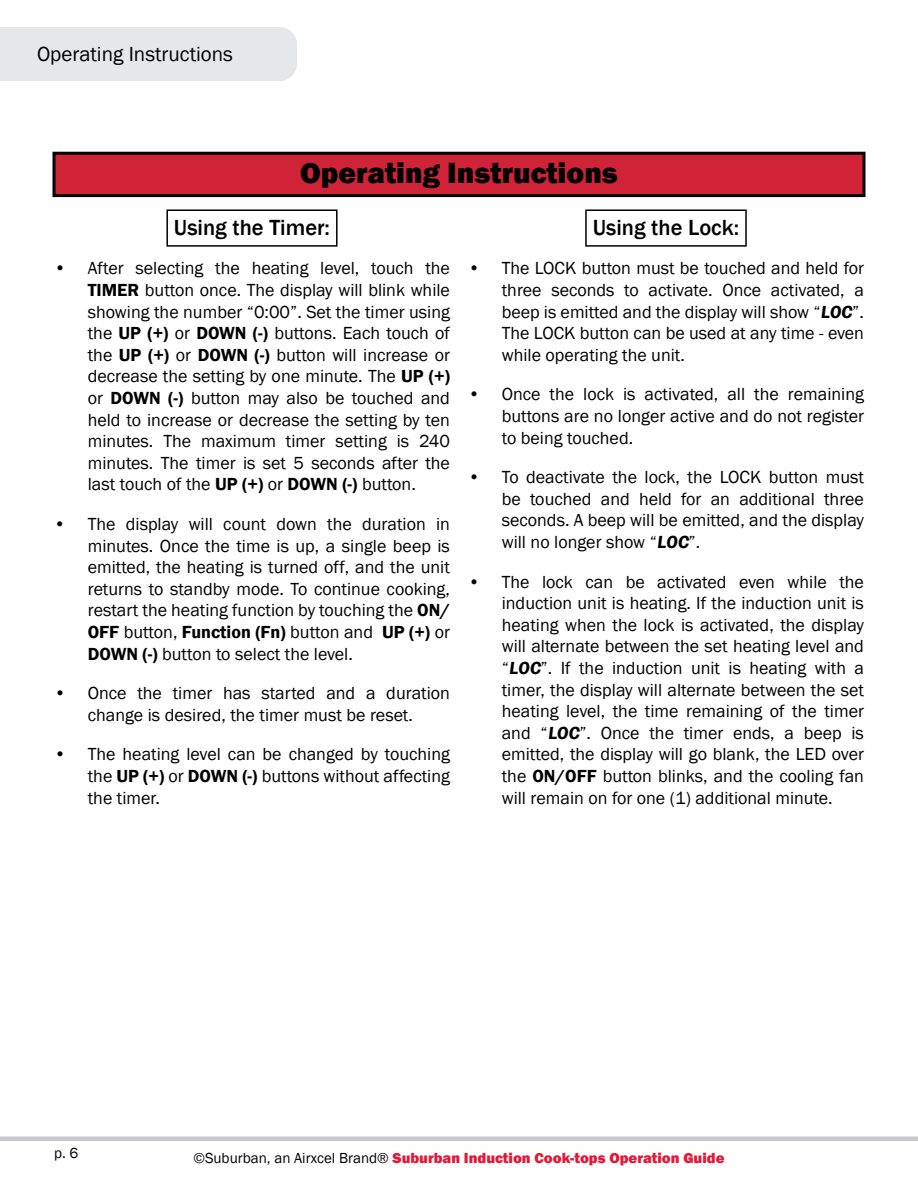
<style>
.page{position:relative;width:918px;height:1188px;background:#fff}
.page>*{position:absolute;margin:0;border:0;box-sizing:border-box;transform-origin:0 0}
.t1{font:800 30px "Franklin Gothic";color:#000}
.t2{font:500 22.5px "Franklin Gothic";color:#000}
.t3{font:21px "Franklin Gothic";color:#000}
.t4{font:18px/21.6px "Franklin Gothic";color:#000;text-align:justify}
.t5{font:800 15px "Franklin Gothic";color:#e31837}
.t6{font:15px "Franklin Gothic";color:#000}
.s1{font-weight:600}
.s2{font-weight:400;color:#000}
</style>
<div class="page">
<hr style="left:0;top:1137px;width:918px;height:4px;background:#c7c8ca">
<div style="left:166px;top:209px;width:172px;height:38px;border:2px solid #000"></div>
<div style="left:0;top:27px;width:297px;height:54px;background:#e6e7e8"></div>
<div style="left:54px;top:153px;width:810px;height:43px;background:#d12337"></div>
<div style="left:52px;top:152px;width:814px;height:45px;border:3px solid #000"></div>
<div style="left:585px;top:209px;width:162px;height:38px;border:2px solid #000"></div>
<p class="t3" style="left:37px;top:41px;width:197px">Operating Instructions</p>
<p class="t3" style="left:84px;top:41px;width:104px">Service Log</p>
<h1 class="t1" style="left:300px;top:154px;width:319px">Operating Instructions</h1>
<p class="t2" style="left:593px;top:213px;width:148px">Using the Lock:</p>
<p class="t4" style="left:502px;top:258px;width:364px;text-indent:-34px">• The LOCK button must be touched and held for three seconds to activate. Once activated, a beep is emitted and the display will show “<span class="s1">LOC</span>”.<br>The LOCK button can be used at any time - even while operating the unit.</p>
<p class="t4" style="left:502px;top:384px;width:364px;text-indent:-34px">• Once the lock is activated, all the remaining buttons are no longer active and do not register to being touched.</p>
<p class="t4" style="left:502px;top:467px;width:364px;text-indent:-34px">• To deactivate the lock, the LOCK button must be touched and held for an additional three seconds. A beep will be emitted, and the display will no longer show “<span class="s1">LOC</span>”.</p>
<p class="t4" style="left:502px;top:571px;width:364px;text-indent:-34px">• The lock can be activated even while the induction unit is heating. If the induction unit is heating when the lock is activated, the display will alternate between the set heating level and “<span class="s1">LOC</span>”. If the induction unit is heating with a timer, the display will alternate between the set heating level, the time remaining of the timer and “<span class="s1">LOC</span>”. Once the timer ends, a beep is emitted, the display will go blank, the LED over the <span class="s1">ON/OFF</span> button blinks, and the cooling fan will remain on for one (1) additional minute.</p>
<p class="t2" style="left:174px;top:213px;width:158px">Using the Timer:</p>
<p class="t4" style="left:88px;top:258px;width:364px;text-indent:-34px">• After selecting the heating level, touch the <span class="s1">TIMER</span> button once. The display will blink while showing the number “0:00”. Set the timer using the <span class="s1">UP (+)</span> or <span class="s1">DOWN (-)</span> buttons. Each touch of the <span class="s1">UP (+)</span> or <span class="s1">DOWN (-)</span> button will increase or decrease the setting by one minute. The <span class="s1">UP (+) </span>or <span class="s1">DOWN (-)</span> button may also be touched and held to increase or decrease the setting by ten minutes. The maximum timer setting is 240 minutes. The timer is set 5 seconds after the last touch of the <span class="s1">UP (+)</span> or <span class="s1">DOWN (-)</span> button.</p>
<p class="t4" style="left:88px;top:514px;width:364px;text-indent:-34px">• The display will count down the duration in minutes. Once the time is up, a single beep is emitted, the heating is turned off, and the unit returns to standby mode. To continue cooking, restart the heating function by touching the <span class="s1">ON/ OFF</span> button, <span class="s1">Function (Fn)</span> button and <span class="s1">UP (+)</span> or <span class="s1">DOWN (-)</span> button to select the level.</p>
<p class="t4" style="left:54px;top:683px;width:398px;text-align:center">• Once the timer has started and a duration change is desired, the timer must be reset.</p>
<p class="t4" style="left:88px;top:744px;width:364px;text-indent:-34px">• The heating level can be changed by touching the <span class="s1">UP (+)</span> or <span class="s1">DOWN (-)</span> buttons without affecting the timer.</p>
<p class="t6" style="left:54px;top:1144px;width:26px">p. 6</p>
<p class="t5" style="left:193px;top:1148px;width:533px"><span class="s2">©Suburban, an Airxcel Brand®</span> Suburban Induction Cook-tops Operation Guide</p>
</div>
